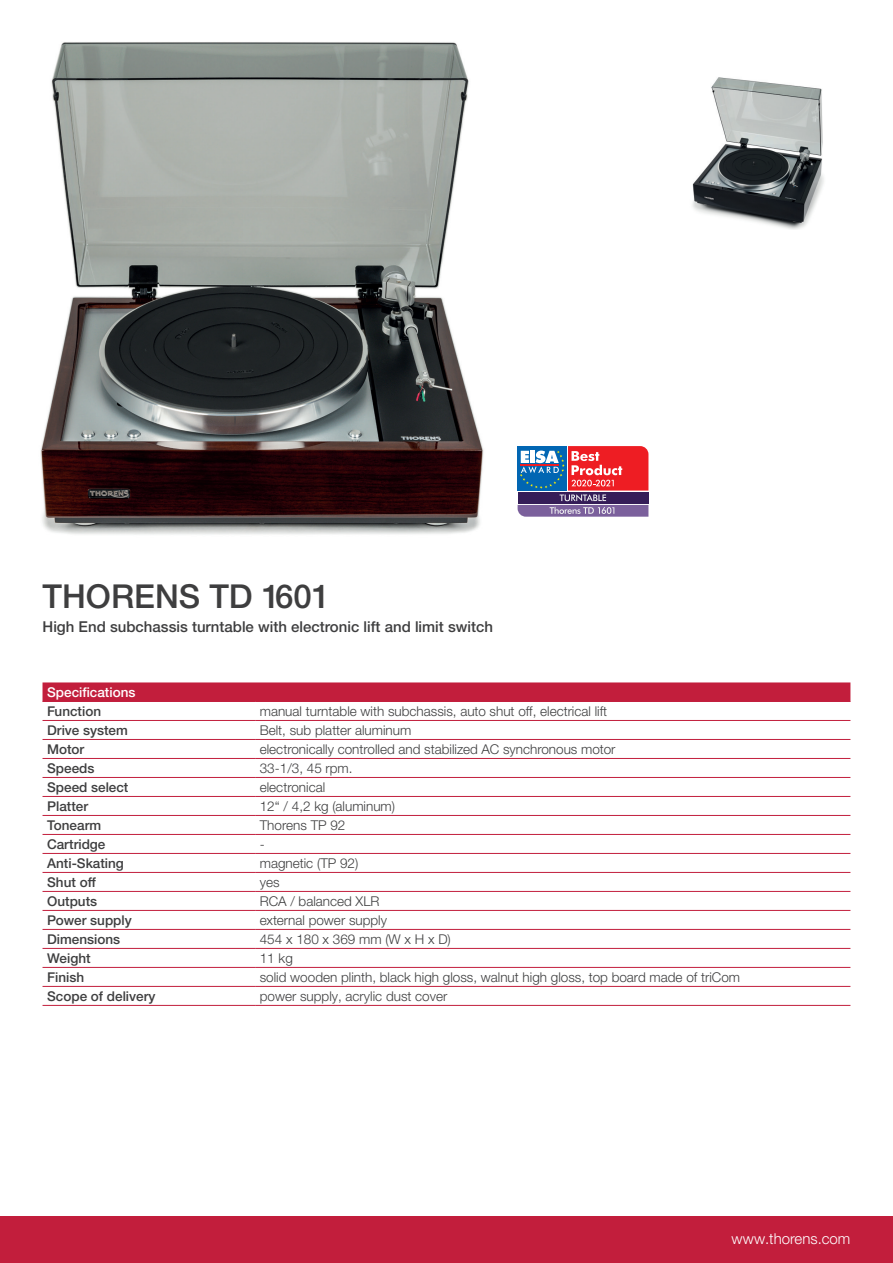
<style>
.page{position:relative;width:893px;height:1263px;background:#fff}
.page>*{position:absolute;margin:0;border:0;box-sizing:border-box;transform-origin:0 0}
.t1{font:500 33px "Helvetica Neue LTW1 G";color:#3e3e3f}
.t2{font:500 15px "Helvetica Neue LTW1 G";color:#3e3e3f}
.t3{font:300 15px "Helvetica Neue LTW1 G";color:#fff}
.t4{font:300 13.5px "Helvetica Neue LTW1 G";color:#3e3e3f}
.t5{font:500 13.5px "Helvetica Neue LTW1 G";color:#3e3e3f}
.t6{font:500 13.5px "Helvetica Neue LTW1 G";color:#fff}
</style>
<div class="page">
<div style="left:0;top:1216px;width:893px;height:47px;background:#c21e3c"></div>
<img style="left:40px;top:42px;width:609px;height:493px">
<img style="left:692px;top:77px;width:132px;height:153px">
<div style="left:43px;top:682px;width:807px;height:19px;background:#c21e3c"></div>
<hr style="left:43px;top:720px;width:212px;height:1px;background:#c21e3c">
<hr style="left:255px;top:720px;width:595px;height:1px;background:#c21e3c">
<hr style="left:43px;top:739px;width:212px;height:1px;background:#c21e3c">
<hr style="left:255px;top:739px;width:595px;height:1px;background:#c21e3c">
<hr style="left:43px;top:758px;width:212px;height:1px;background:#c21e3c">
<hr style="left:255px;top:758px;width:595px;height:1px;background:#c21e3c">
<hr style="left:43px;top:777px;width:212px;height:1px;background:#c21e3c">
<hr style="left:255px;top:777px;width:595px;height:1px;background:#c21e3c">
<hr style="left:43px;top:796px;width:212px;height:1px;background:#c21e3c">
<hr style="left:255px;top:796px;width:595px;height:1px;background:#c21e3c">
<hr style="left:43px;top:815px;width:212px;height:1px;background:#c21e3c">
<hr style="left:255px;top:815px;width:595px;height:1px;background:#c21e3c">
<hr style="left:43px;top:834px;width:212px;height:1px;background:#c21e3c">
<hr style="left:255px;top:834px;width:595px;height:1px;background:#c21e3c">
<hr style="left:43px;top:853px;width:212px;height:1px;background:#c21e3c">
<hr style="left:255px;top:853px;width:595px;height:1px;background:#c21e3c">
<hr style="left:43px;top:872px;width:212px;height:1px;background:#c21e3c">
<hr style="left:255px;top:872px;width:595px;height:1px;background:#c21e3c">
<hr style="left:43px;top:891px;width:212px;height:1px;background:#c21e3c">
<hr style="left:255px;top:891px;width:595px;height:1px;background:#c21e3c">
<hr style="left:43px;top:910px;width:212px;height:1px;background:#c21e3c">
<hr style="left:255px;top:910px;width:595px;height:1px;background:#c21e3c">
<hr style="left:43px;top:929px;width:212px;height:1px;background:#c21e3c">
<hr style="left:255px;top:929px;width:595px;height:1px;background:#c21e3c">
<hr style="left:43px;top:948px;width:212px;height:1px;background:#c21e3c">
<hr style="left:255px;top:948px;width:595px;height:1px;background:#c21e3c">
<hr style="left:43px;top:967px;width:212px;height:1px;background:#c21e3c">
<hr style="left:255px;top:967px;width:595px;height:1px;background:#c21e3c">
<hr style="left:43px;top:986px;width:212px;height:1px;background:#c21e3c">
<hr style="left:255px;top:986px;width:595px;height:1px;background:#c21e3c">
<hr style="left:43px;top:1005px;width:212px;height:1px;background:#c21e3c">
<hr style="left:255px;top:1005px;width:595px;height:1px;background:#c21e3c">
<hr style="left:43px;top:701px;width:212px;height:1px;background:#c21e3c">
<hr style="left:255px;top:701px;width:595px;height:1px;background:#c21e3c">
<svg style="left:518px;top:446px;width:130px;height:71px;background:#965a7b"></svg>
<h1 class="t1" style="left:43px;top:576px;width:289px">THORENS TD 1601</h1>
<p class="t2" style="left:43px;top:618px;width:452px">High End subchassis turntable with electronic lift and limit switch</p>
<p class="t6" style="left:47px;top:684px;width:90px">Specifications</p>
<p class="t5" style="left:47px;top:703px;width:55px">Function</p>
<p class="t4" style="left:260px;top:703px;width:349px">manual turntable with subchassis, auto shut off, electrical lift</p>
<p class="t5" style="left:47px;top:722px;width:82px">Drive system</p>
<p class="t4" style="left:260px;top:722px;width:153px">Belt, sub platter aluminum</p>
<p class="t5" style="left:47px;top:741px;width:39px">Motor</p>
<p class="t4" style="left:260px;top:741px;width:357px">electronically controlled and stabilized AC synchronous motor</p>
<p class="t5" style="left:47px;top:760px;width:49px">Speeds</p>
<p class="t4" style="left:260px;top:760px;width:94px">33-1/3, 45 rpm.</p>
<p class="t5" style="left:47px;top:779px;width:83px">Speed select</p>
<p class="t4" style="left:260px;top:779px;width:67px">electronical</p>
<p class="t5" style="left:47px;top:798px;width:42px">Platter</p>
<p class="t4" style="left:260px;top:798px;width:137px">12“ / 4,2 kg (aluminum)</p>
<p class="t5" style="left:47px;top:817px;width:55px">Tonearm</p>
<p class="t4" style="left:260px;top:817px;width:87px">Thorens TP 92</p>
<p class="t5" style="left:47px;top:836px;width:60px">Cartridge</p>
<p class="t4" style="left:260px;top:836px;width:6px">-</p>
<p class="t5" style="left:47px;top:855px;width:78px">Anti-Skating</p>
<p class="t4" style="left:260px;top:855px;width:100px">magnetic (TP 92)</p>
<p class="t5" style="left:47px;top:874px;width:50px">Shut off</p>
<p class="t4" style="left:260px;top:874px;width:21px">yes</p>
<p class="t5" style="left:47px;top:893px;width:52px">Outputs</p>
<p class="t4" style="left:260px;top:893px;width:121px">RCA / balanced XLR</p>
<p class="t5" style="left:47px;top:912px;width:86px">Power supply</p>
<p class="t4" style="left:260px;top:912px;width:129px">external power supply</p>
<p class="t5" style="left:47px;top:931px;width:75px">Dimensions</p>
<p class="t4" style="left:260px;top:931px;width:193px">454 x 180 x 369 mm (W x H x D)</p>
<p class="t5" style="left:47px;top:950px;width:45px">Weight</p>
<p class="t4" style="left:260px;top:950px;width:35px">11 kg</p>
<p class="t5" style="left:47px;top:969px;width:39px">Finish</p>
<p class="t4" style="left:260px;top:969px;width:482px">solid wooden plinth, black high gloss, walnut high gloss, top board made of triCom</p>
<p class="t5" style="left:47px;top:988px;width:110px">Scope of delivery</p>
<p class="t4" style="left:260px;top:988px;width:189px">power supply, acrylic dust cover</p>
<p class="t3" style="left:732px;top:1229px;width:120px">www.thorens.com</p>
</div>
